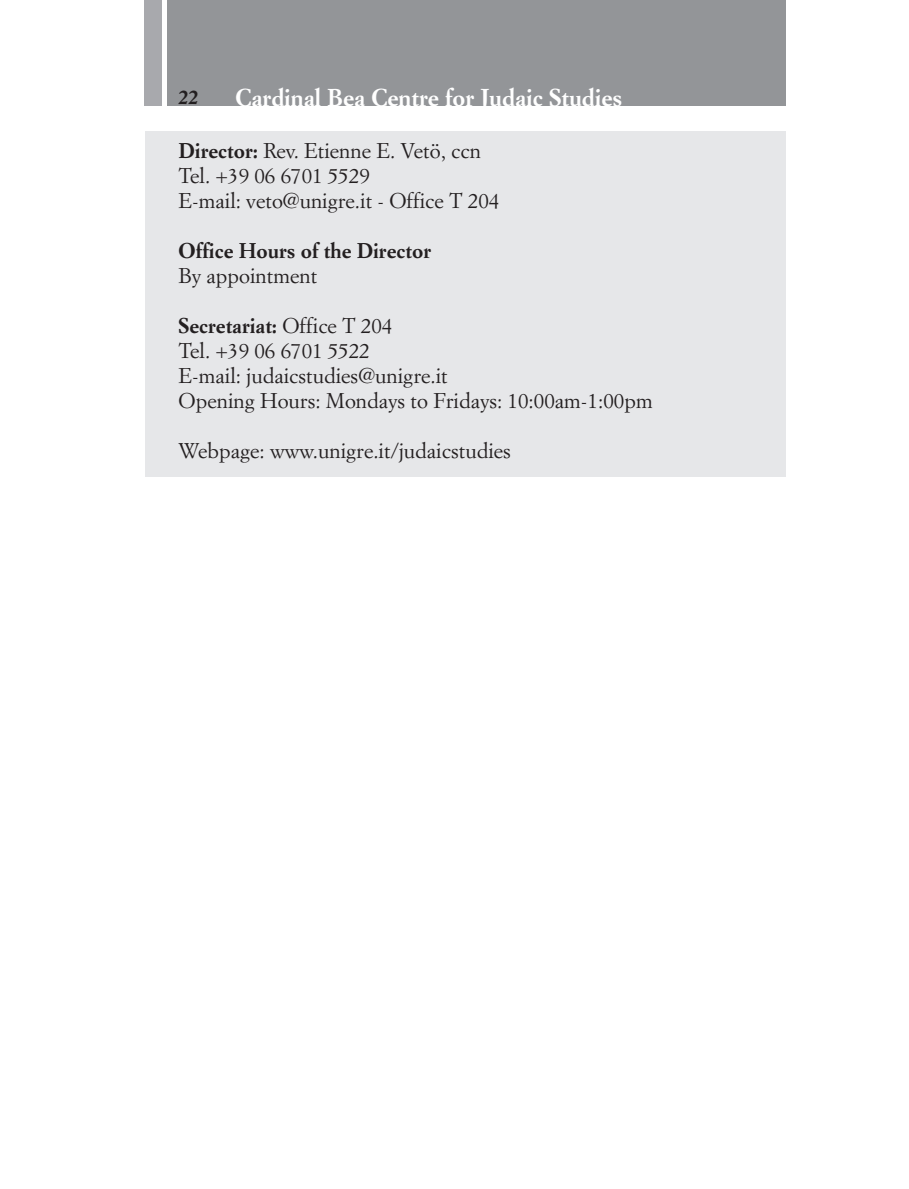
<style>
.page{position:relative;width:909px;height:1189px;background:#fff}
.page>*{position:absolute;margin:0;border:0;box-sizing:border-box;transform-origin:0 0}
.t1{font:700 24px "Simoncini Garamond";color:#fff}
.t2{font:21px/25px "Simoncini Garamond";color:#231f20}
.t3{font:700 21px "Simoncini Garamond";color:#231f20}
.t4{font:700 20px "Simoncini Garamond";color:#231f20}
.s1{font-weight:700}
</style>
<div class="page">
<div style="left:167px;top:0;width:618px;height:105px;background:#939598"></div>
<div style="left:145px;top:0;width:17px;height:105px;background:#a8a9ad"></div>
<div style="left:145px;top:131px;width:640px;height:346px;background:#e6e7e9"></div>
<p class="t4" style="left:179px;top:88px;width:21px">22</p>
<p class="t1" style="left:235px;top:87px;width:388px">Cardinal Bea Centre for Judaic Studies</p>
<p class="t2" style="left:179px;top:140px;width:322px"><span class="s1">Director:</span> Rev. Etienne E. Vetö, ccn<br>Tel. +39 06 6701 5529<br>E-mail: veto@unigre.it - Office T 204</p>
<p class="t3" style="left:179px;top:242px;width:254px">Office Hours of the Director</p>
<p class="t2" style="left:179px;top:265px;width:140px">By appointment</p>
<p class="t2" style="left:179px;top:315px;width:475px"><span class="s1">Secretariat:</span> Office T 204<br>Tel. +39 06 6701 5522<br>E-mail: judaicstudies@unigre.it<br>Opening Hours: Mondays to Fridays: 10:00am-1:00pm</p>
<p class="t2" style="left:179px;top:440px;width:334px">Webpage: www.unigre.it/judaicstudies</p>
</div>
